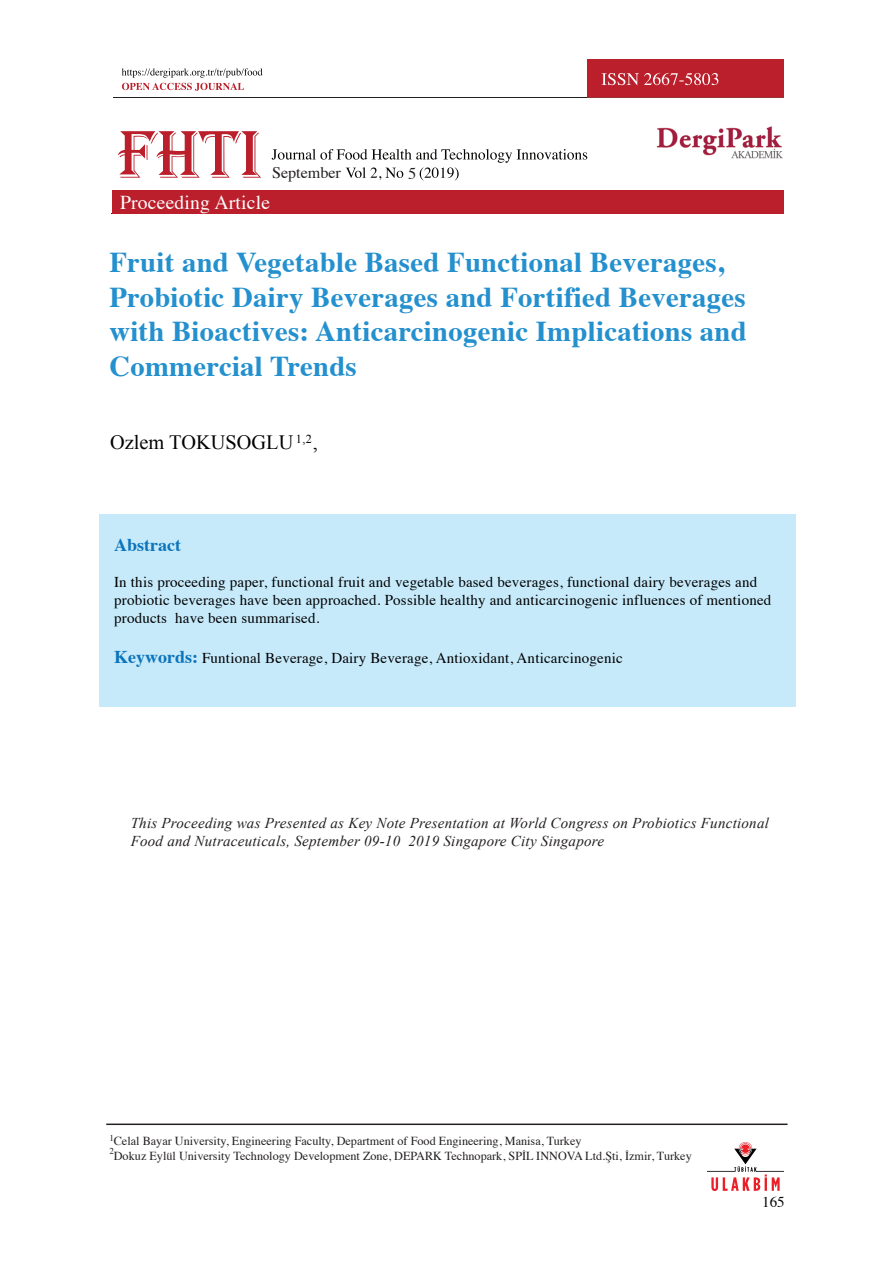
<style>
.page{position:relative;width:893px;height:1263px;background:#fff}
.page>*{position:absolute;margin:0;border:0;box-sizing:border-box;transform-origin:0 0}
.t1{font:700 28.65px/34.5px "Times";letter-spacing:.01em;color:#2490ce}
.t2{font:20.25px "Times New Roman";color:#000001}
.t3{font:19.65px "Times";letter-spacing:.01em;color:#fff}
.t4{font:700 18px "Times";color:#0d74bb}
.t5{font:16.5px "Times";color:#231f20}
.t6{font:16.05px "Times";color:#231f20}
.t7{font:15px/18px "Times";letter-spacing:.015em;color:#000001}
.t8{font:italic 15px/18px "Times New Roman";letter-spacing:.015em;color:#231f20}
.t9{font:15px "Times";color:#050504}
.t10{font:12.3px "Times";color:#231f20}
.t11{font:9px "Times";color:#231f20}
.s1{font-weight:700;font-size:18px;color:#0d74bb}
</style>
<div class="page">
<div style="left:100px;top:514px;width:696px;height:192px;background:#c6eafa"></div>
<img style="left:708px;top:1143px;width:75px;height:48px">
<hr style="left:116px;top:97px;width:148px;height:1px;background:#231f20">
<hr style="left:265px;top:97px;width:256px;height:1px;background:#231f20">
<hr style="left:523px;top:97px;width:64px;height:1px;background:#231f20">
<hr style="left:588px;top:97px;width:196px;height:1px;background:#953635">
<div style="left:587px;top:60px;width:197px;height:37px;background:#ba1f2b"></div>
<svg style="left:601px;top:73px;width:117px;height:13px"></svg>
<img style="left:656px;top:126px;width:127px;height:33px">
<div style="left:112px;top:191px;width:672px;height:23px;background:#ba1f2b"></div>
<svg style="left:121px;top:68px;width:142px;height:23px"></svg>
<svg style="left:272px;top:149px;width:315px;height:31px"></svg>
<svg style="left:118px;top:131px;width:143px;height:47px"></svg>
<div style="left:404px;top:165px;width:12px;height:17px;background:#fff"></div>
<hr style="left:106px;top:1123px;width:682px;height:2px;background:#231f20">
<p class="t6" style="left:272px;top:157px;width:70px">September</p>
<h3 class="t3" style="left:120px;top:184px;width:152px">Proceeding Article</h3>
<p class="t5" style="left:408px;top:158px;width:10px">5</p>
<h1 class="t1" style="left:109px;top:242px;width:639px">Fruit and Vegetable Based Functional Beverages, Probiotic Dairy Beverages and Fortified Beverages with Bioactives: Anticarcinogenic Implications and Commercial Trends</h1>
<h2 class="t2" style="left:110px;top:429px;width:209px">Ozlem TOKUSOGLU <sup>1,2</sup>,</h2>
<p class="t4" style="left:114px;top:528px;width:68px">Abstract</p>
<p class="t7" style="left:114px;top:572px;width:659px">In this proceeding paper, functional fruit and vegetable based beverages, functional dairy beverages and probiotic beverages have been approached. Possible healthy and anticarcinogenic influences of mentioned products have been summarised.</p>
<p class="t7" style="left:114px;top:648px;width:510px"><span class="s1">Keywords:</span> Funtional Beverage, Dairy Beverage, Antioxidant, Anticarcinogenic</p>
<p class="t8" style="left:131px;top:814px;width:640px">This Proceeding was Presented as Key Note Presentation at World Congress on Probiotics Functional<br>Food and Nutraceuticals, September 09-10 2019 Singapore City Singapore</p>
<p class="t10" style="left:109px;top:1129px;width:474px"><sup>1</sup>Celal Bayar University, Engineering Faculty, Department of Food Engineering, Manisa, Turkey</p>
<p class="t11" style="left:109px;top:1142px;width:6px">2</p>
<p class="t10" style="left:114px;top:1144px;width:579px">Dokuz Eylül University Technology Development Zone, DEPARK Technopark, SPİL INNOVA Ltd.Şti, İzmir, Turkey</p>
<p class="t9" style="left:762px;top:1188px;width:24px">165</p>
</div>
